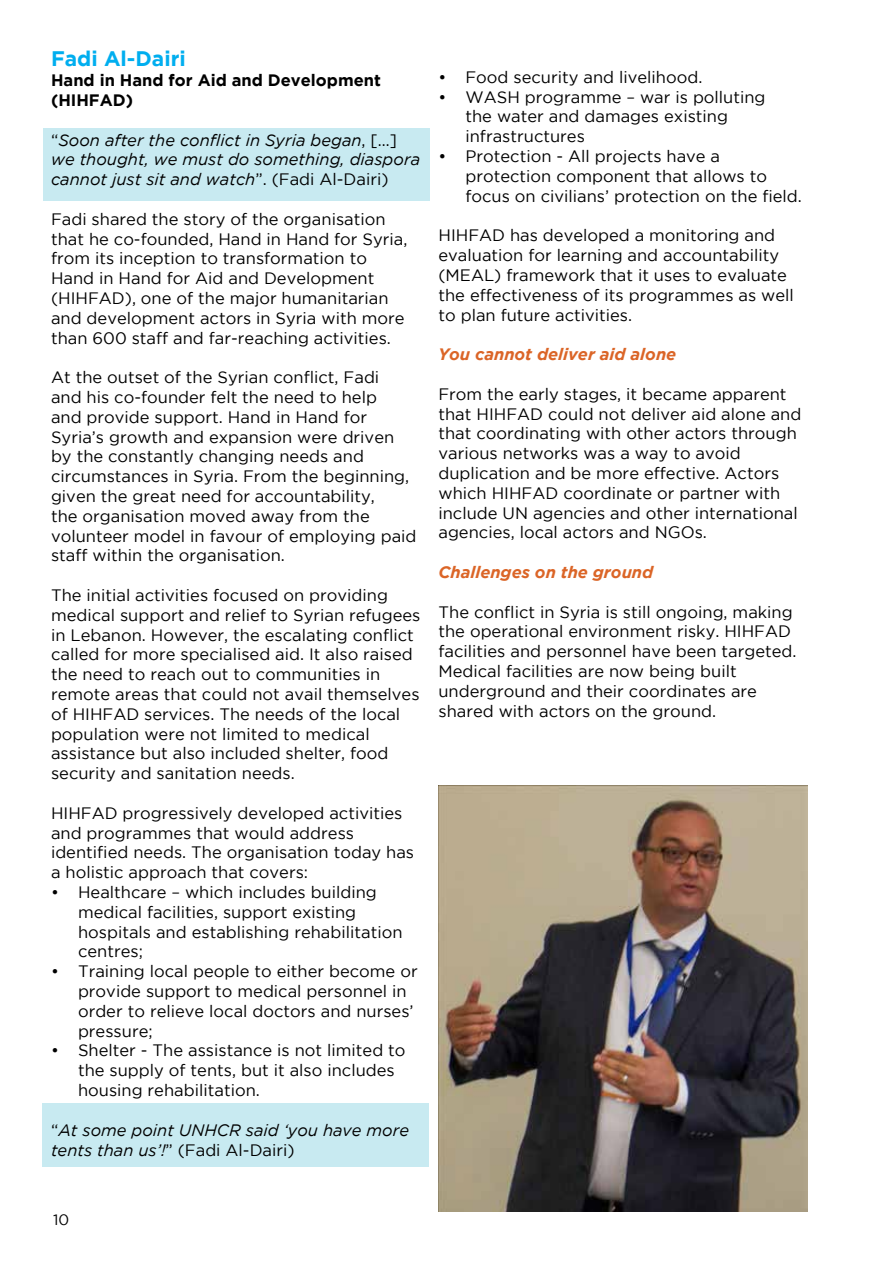
<style>
.page{position:relative;width:893px;height:1263px;background:#fff}
.page>*{position:absolute;margin:0;border:0;box-sizing:border-box;transform-origin:0 0}
.t1{font:700 21px "Gotham";color:#00aeef}
.t2{font:16.5px/19.8px "Gotham";color:#000}
.t3{font:italic 16.5px/19.8px "Gotham";color:#000}
.t4{font:italic 700 16.5px "Gotham";color:#db6527}
.t5{font:700 16.5px/19.8px "Gotham";color:#000}
.t6{font:15px "Gotham";color:#000}
.s1{font-style:normal}
</style>
<div class="page">
<div style="left:43px;top:129px;width:386px;height:72px;background:#c8eaf1"></div>
<div style="left:42px;top:1103px;width:387px;height:64px;background:#c8eaf1"></div>
<img style="left:438px;top:785px;width:370px;height:427px">
<p class="t1" style="left:51px;top:47px;width:136px">Fadi Al-Dairi</p>
<p class="t5" style="left:51px;top:70px;width:331px">Hand in Hand for Aid and Development (HIHFAD)</p>
<p class="t3" style="left:51px;top:130px;width:371px"><span class="s1">“</span>Soon after the conflict in Syria began<span class="s1">, […] </span>we thought, we must do something, diaspora cannot just sit and watch<span class="s1">”. (Fadi Al-Dairi)</span></p>
<p class="t2" style="left:51px;top:209px;width:358px">Fadi shared the story of the organisation that he co-founded, Hand in Hand for Syria, from its inception to transformation to Hand in Hand for Aid and Development (HIHFAD), one of the major humanitarian and development actors in Syria with more than 600 staff and far-reaching activities.</p>
<p class="t2" style="left:51px;top:367px;width:367px">At the outset of the Syrian conflict, Fadi<br>and his co-founder felt the need to help<br>and provide support. Hand in Hand for Syria’s growth and expansion were driven by the constantly changing needs and circumstances in Syria. From the beginning, given the great need for accountability,<br>the organisation moved away from the volunteer model in favour of employing paid staff within the organisation.</p>
<p class="t2" style="left:51px;top:585px;width:371px">The initial activities focused on providing medical support and relief to Syrian refugees in Lebanon. However, the escalating conflict called for more specialised aid. It also raised the need to reach out to communities in remote areas that could not avail themselves of HIHFAD services. The needs of the local population were not limited to medical assistance but also included shelter, food security and sanitation needs.</p>
<p class="t2" style="left:51px;top:803px;width:365px">HIHFAD progressively developed activities and programmes that would address identified needs. The organisation today has a holistic approach that covers:</p>
<p class="t2" style="left:78px;top:882px;width:326px;text-indent:-27px">• Healthcare – which includes building medical facilities, support existing hospitals and establishing rehabilitation centres;</p>
<p class="t2" style="left:78px;top:961px;width:341px;text-indent:-27px">• Training local people to either become or provide support to medical personnel in order to relieve local doctors and nurses’ pressure;</p>
<p class="t2" style="left:78px;top:1040px;width:329px;text-indent:-27px">• Shelter - The assistance is not limited to the supply of tents, but it also includes housing rehabilitation.</p>
<p class="t3" style="left:51px;top:1120px;width:360px"><span class="s1">“</span>At some point UNHCR said ‘you have more tents than us’!<span class="s1">” (Fadi Al-Dairi)</span></p>
<p class="t2" style="left:438px;top:67px;width:265px">• Food security and livelihood.</p>
<p class="t2" style="left:465px;top:87px;width:302px;text-indent:-27px">• WASH programme – war is polluting the water and damages existing infrastructures</p>
<p class="t2" style="left:465px;top:146px;width:338px;text-indent:-27px">• Protection - All projects have a protection component that allows to focus on civilians’ protection on the field.</p>
<p class="t2" style="left:438px;top:225px;width:357px">HIHFAD has developed a monitoring and evaluation for learning and accountability (MEAL) framework that it uses to evaluate the effectiveness of its programmes as well to plan future activities.</p>
<p class="t4" style="left:438px;top:345px;width:239px">You cannot deliver aid alone</p>
<p class="t2" style="left:438px;top:384px;width:364px">From the early stages, it became apparent that HIHFAD could not deliver aid alone and that coordinating with other actors through various networks was a way to avoid duplication and be more effective. Actors which HIHFAD coordinate or partner with include UN agencies and other international agencies, local actors and NGOs.</p>
<p class="t4" style="left:438px;top:562px;width:216px">Challenges on the ground</p>
<p class="t2" style="left:438px;top:601px;width:360px">The conflict in Syria is still ongoing, making the operational environment risky. HIHFAD facilities and personnel have been targeted.<br>Medical facilities are now being built underground and their coordinates are shared with actors on the ground.</p>
<p class="t6" style="left:53px;top:1211px;width:18px">10</p>
</div>
